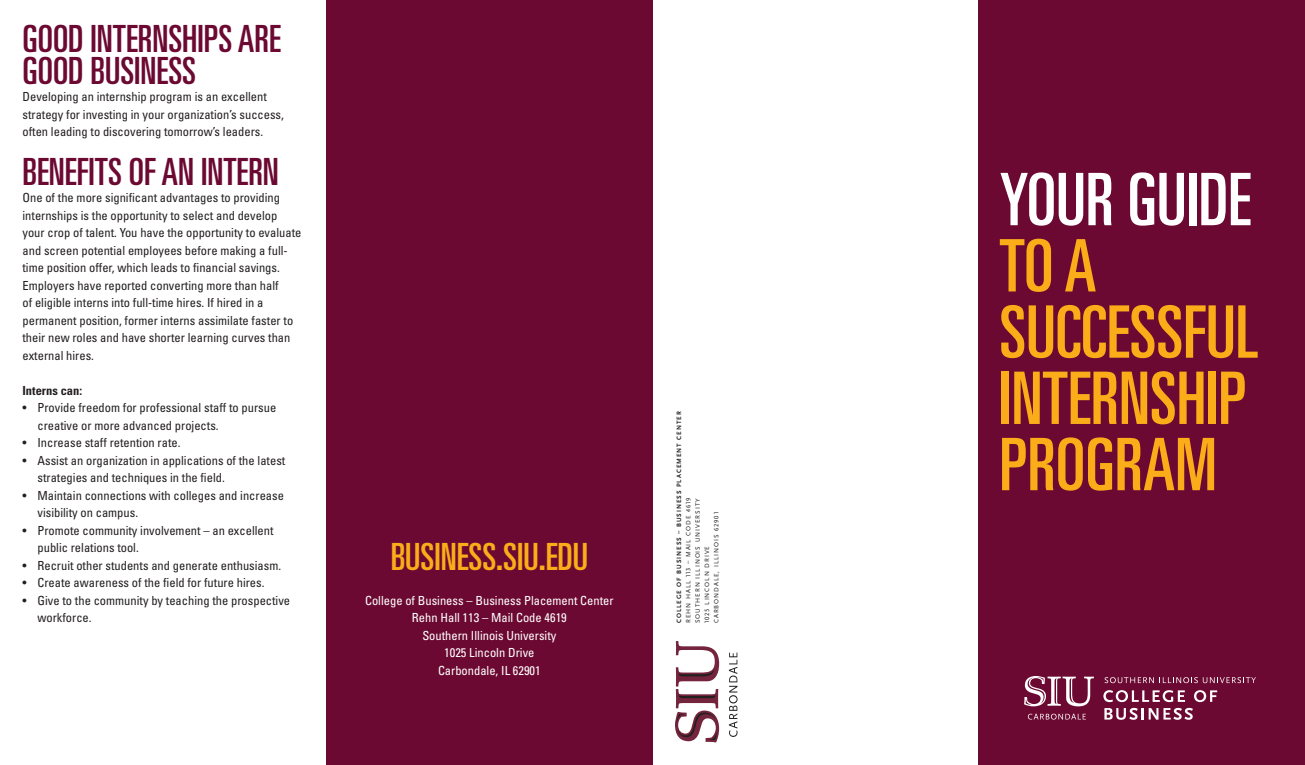
<style>
.page{position:relative;width:1305px;height:765px;background:#fff}
.page>*{position:absolute;margin:0;border:0;box-sizing:border-box;transform-origin:0 0}
.t1{font:ultra-condensed 72.5px/66.2px "Univers";color:#faad19}
.t2{font:ultra-condensed 72.5px "Univers";color:#fff}
.t3{font:ultra-condensed 37.5px/31.2px "Univers";color:#6c0932}
.t4{font:ultra-condensed 37.5px "Univers";color:#faad19}
.t5{font:condensed 12.5px/17.5px "Univers";color:#231f20}
.t6{font:condensed 12.5px "Univers";color:#fff}
.t7{font:700 condensed 12.5px "Univers";color:#231f20}
.address_info{font:6.5px "Scala Sans OT";letter-spacing:.15em;color:#231f20}
.dept_school_unit{font:700 6.5px "Scala Sans OT";letter-spacing:.15em;color:#231f20}
</style>
<div class="page">
<div style="left:326px;top:0;width:326px;height:765px;background:#6c0932"></div>
<div style="left:979px;top:0;width:326px;height:765px;background:#6c0932"></div>
<svg style="left:1105px;top:677px;width:151px;height:6px"></svg>
<svg style="left:1103px;top:690px;width:82px;height:12px"></svg>
<svg style="left:1194px;top:690px;width:23px;height:12px"></svg>
<svg style="left:1104px;top:708px;width:89px;height:12px"></svg>
<svg style="left:1028px;top:714px;width:58px;height:6px"></svg>
<svg style="left:1024px;top:676px;width:70px;height:30px"></svg>
<svg style="left:729px;top:653px;width:9px;height:84px"></svg>
<svg style="left:675px;top:641px;width:44px;height:101px"></svg>
<p class="t3" style="left:22px;top:23px;width:260px">GOOD INTERNSHIPS ARE<br>GOOD BUSINESS</p>
<p class="t5" style="left:22px;top:88px;width:263px">Developing an internship program is an excellent strategy for investing in your organization’s success, often leading to discovering tomorrow’s leaders.</p>
<p class="t3" style="left:22px;top:156px;width:258px">BENEFITS OF AN INTERN</p>
<p class="t5" style="left:22px;top:189px;width:280px">One of the more significant advantages to providing internships is the opportunity to select and develop your crop of talent. You have the opportunity to evaluate and screen potential employees before making a full&shy;time position offer, which leads to financial savings.<br>Employers have reported converting more than half<br>of eligible interns into full-time hires. If hired in a permanent position, former interns assimilate faster to their new roles and have shorter learning curves than external hires.</p>
<p class="t7" style="left:22px;top:383px;width:61px">Interns can:</p>
<p class="t5" style="left:38px;top:399px;width:240px;text-indent:-15px">• Provide freedom for professional staff to pursue creative or more advanced projects.</p>
<p class="t5" style="left:22px;top:434px;width:160px">• Increase staff retention rate.</p>
<p class="t5" style="left:38px;top:451px;width:249px;text-indent:-15px">• Assist an organization in applications of the latest strategies and techniques in the field.</p>
<p class="t5" style="left:38px;top:486px;width:248px;text-indent:-15px">• Maintain connections with colleges and increase visibility on campus.</p>
<p class="t5" style="left:38px;top:521px;width:238px;text-indent:-15px">• Promote community involvement – an excellent public relations tool.</p>
<p class="t5" style="left:22px;top:556px;width:260px">• Recruit other students and generate enthusiasm.</p>
<p class="t5" style="left:22px;top:574px;width:244px">• Create awareness of the field for future hires.</p>
<p class="t5" style="left:38px;top:591px;width:254px;text-indent:-15px">• Give to the community by teaching the prospective workforce.</p>
<p class="t4" style="left:391px;top:535px;width:199px">BUSINESS.SIU.EDU</p>
<p class="t6" style="left:365px;top:592px;width:250px">College of Business – Business Placement Center</p>
<p class="t6" style="left:412px;top:610px;width:156px">Rehn Hall 113 – Mail Code 4619</p>
<p class="t6" style="left:422px;top:627px;width:135px">Southern Illinois University</p>
<p class="t6" style="left:444px;top:645px;width:92px">1025 Lincoln Drive</p>
<p class="t6" style="left:438px;top:662px;width:104px">Carbondale, IL 62901</p>
<p class="dept_school_unit" style="left:675px;top:623px;width:214px;rotate:-90deg">COLLEGE OF BUSINESS – BUSINESS PLACEMENT CENTER</p>
<p class="address_info" style="left:685px;top:623px;width:127px;rotate:-90deg">REHN HALL 113 – MAIL CODE 4619</p>
<p class="address_info" style="left:694px;top:623px;width:127px;rotate:-90deg">SOUTHERN ILLINOIS UNIVERSITY</p>
<p class="address_info" style="left:713px;top:623px;width:113px;rotate:-90deg">CARBONDALE, ILLINOIS 62901</p>
<p class="address_info" style="left:704px;top:623px;width:79px;rotate:-90deg">1025 LINCOLN DRIVE</p>
<p class="t2" style="left:999px;top:158px;width:253px">YOUR GUIDE</p>
<p class="t1" style="left:999px;top:232px;width:261px">TO A<br>SUCCESSFUL<br>INTERNSHIP<br>PROGRAM</p>
</div>
